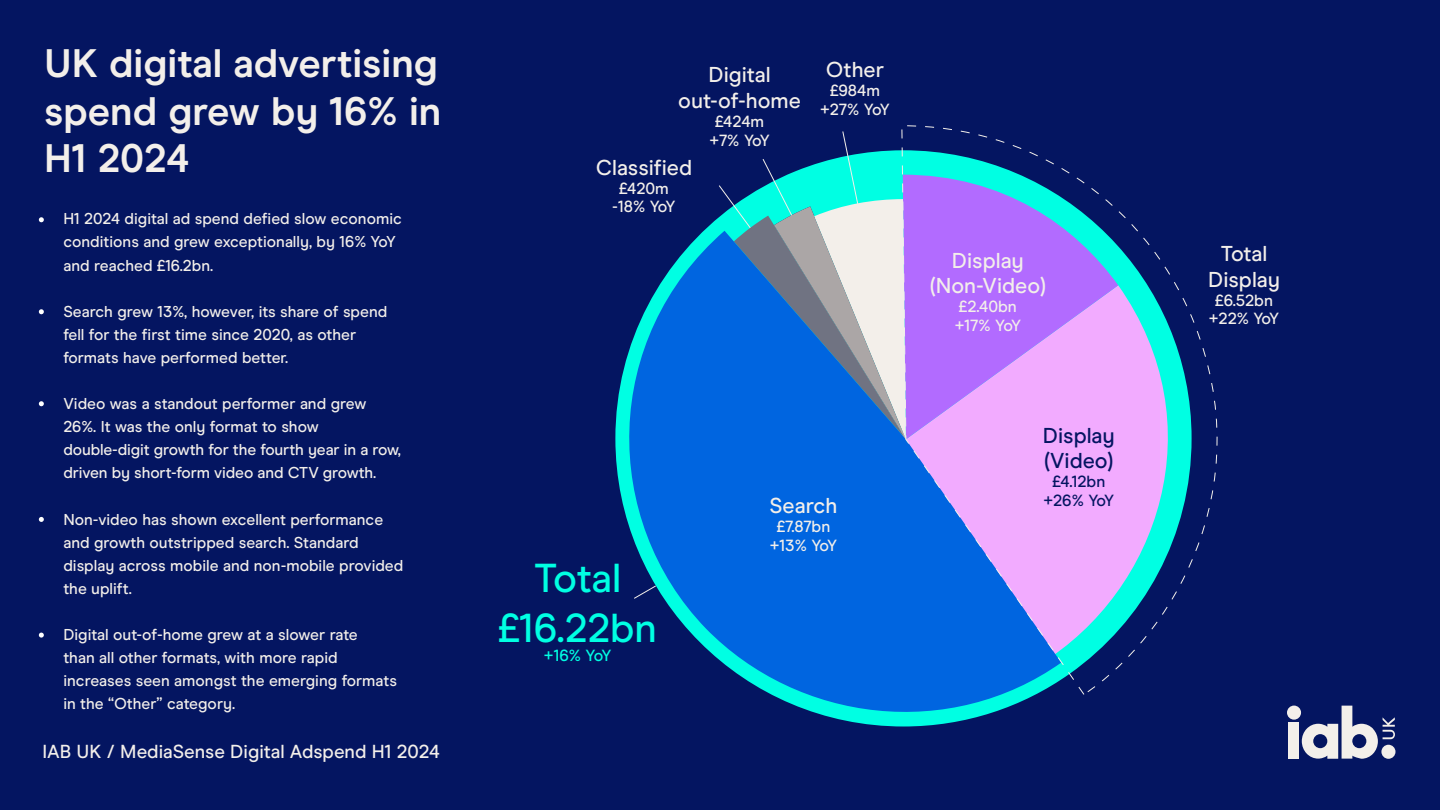
<style>
.page{position:relative;width:1440px;height:810px;background:#041561}
.page>*{position:absolute;margin:0;border:0;box-sizing:border-box;transform-origin:0 0}
.t1{font:500 40.42px/49.8px "Modern Era";color:#00ffe3;text-align:center}
.t2{font:700 39.75px/47.7px "Modern Era";color:#f3efea;text-align:justify}
.t3{font:500 21.52px/25.9px "Modern Era";color:#f3efea;text-align:center}
.t4{font:500 21.52px/25.9px "Modern Era";color:#041561}
.t5{font:500 18.83px "Modern Era";color:#f3efea}
.t6{font:500 16.12px/18.8px "Modern Era";color:#f3efea;text-align:center}
.t7{font:500 16.12px/18.8px "Modern Era";color:#041561;text-align:center}
.t8{font:500 16.12px "Modern Era";color:#00ffe3}
.t9{font:500 15.75px/23.1px "Modern Era";color:#f3efea}
</style>
<div class="page">
<div style="left:1287px;top:706px;width:14px;height:14px;background:#f3efea;border-radius:50%"></div>
<div style="left:1289px;top:722px;width:10px;height:37px;background:#f3efea"></div>
<svg style="left:1302px;top:706px;width:93px;height:53px"></svg>
<svg style="left:39px;top:217px;width:5px;height:5px"></svg>
<svg style="left:39px;top:309px;width:5px;height:5px"></svg>
<svg style="left:39px;top:401px;width:5px;height:5px"></svg>
<svg style="left:39px;top:517px;width:5px;height:5px"></svg>
<svg style="left:39px;top:633px;width:5px;height:5px"></svg>
<svg style="left:615px;top:231px;width:420px;height:496px;fill:#0065e0"></svg>
<svg style="left:901px;top:125px;width:317px;height:570px"></svg>
<svg style="left:734px;top:131px;width:173px;height:309px;background:#5195c4"></svg>
<h2 class="t2" style="left:44px;top:39px;width:399px">UK digital advertising spend grew by 16% in H1 2024</h2>
<p class="t9" style="left:63px;top:207px;width:340px">H1 2024 digital ad spend defied slow economic conditions and grew exceptionally, by 16% YoY and reached £16.2bn.</p>
<p class="t9" style="left:63px;top:300px;width:326px">Search grew 13%, however, its share of spend fell for the first time since 2020, as other formats have performed better.</p>
<p class="t9" style="left:63px;top:392px;width:339px">Video was a standout performer and grew 26%. It was the only format to show double-digit growth for the fourth year in a row, driven by short-form video and CTV growth.</p>
<p class="t9" style="left:63px;top:508px;width:342px">Non-video has shown excellent performance and growth outstripped search. Standard display across mobile and non-mobile provided the uplift.</p>
<p class="t9" style="left:63px;top:623px;width:335px">Digital out-of-home grew at a slower rate<br>than all other formats, with more rapid increases seen amongst the emerging formats in the “Other” category.</p>
<p class="t5" style="left:42px;top:740px;width:399px">IAB UK / MediaSense Digital Adspend H1 2024</p>
<h3 class="t3" style="left:678px;top:62px;width:124px">Digital out-of-home</h3>
<p class="t6" style="left:709px;top:112px;width:62px">£424m +7% YoY</p>
<h3 class="t3" style="left:596px;top:154px;width:98px">Classified</h3>
<p class="t6" style="left:612px;top:179px;width:65px">£420m -18% YoY</p>
<h3 class="t3" style="left:826px;top:57px;width:60px">Other</h3>
<p class="t6" style="left:820px;top:81px;width:71px">£984m +27% YoY</p>
<h1 class="t1" style="left:498px;top:553px;width:160px">Total £16.22bn</h1>
<p class="t8" style="left:544px;top:646px;width:69px">+16% YoY</p>
<h3 class="t3" style="left:770px;top:493px;width:69px">Search</h3>
<p class="t6" style="left:770px;top:517px;width:69px">£7.87bn +13% YoY</p>
<h3 class="t3" style="left:930px;top:247px;width:117px">Display (Non-Video)</h3>
<p class="t6" style="left:955px;top:297px;width:68px;text-align:left">£2.40bn +17% YoY</p>
<h3 class="t4" style="left:1043px;top:422px;width:73px">Display (Video)</h3>
<p class="t7" style="left:1043px;top:472px;width:72px">£4.12bn +26% YoY</p>
<h3 class="t3" style="left:1208px;top:241px;width:73px">Total<br>Display</h3>
<p class="t6" style="left:1209px;top:291px;width:72px">£6.52bn +22% YoY</p>
</div>
